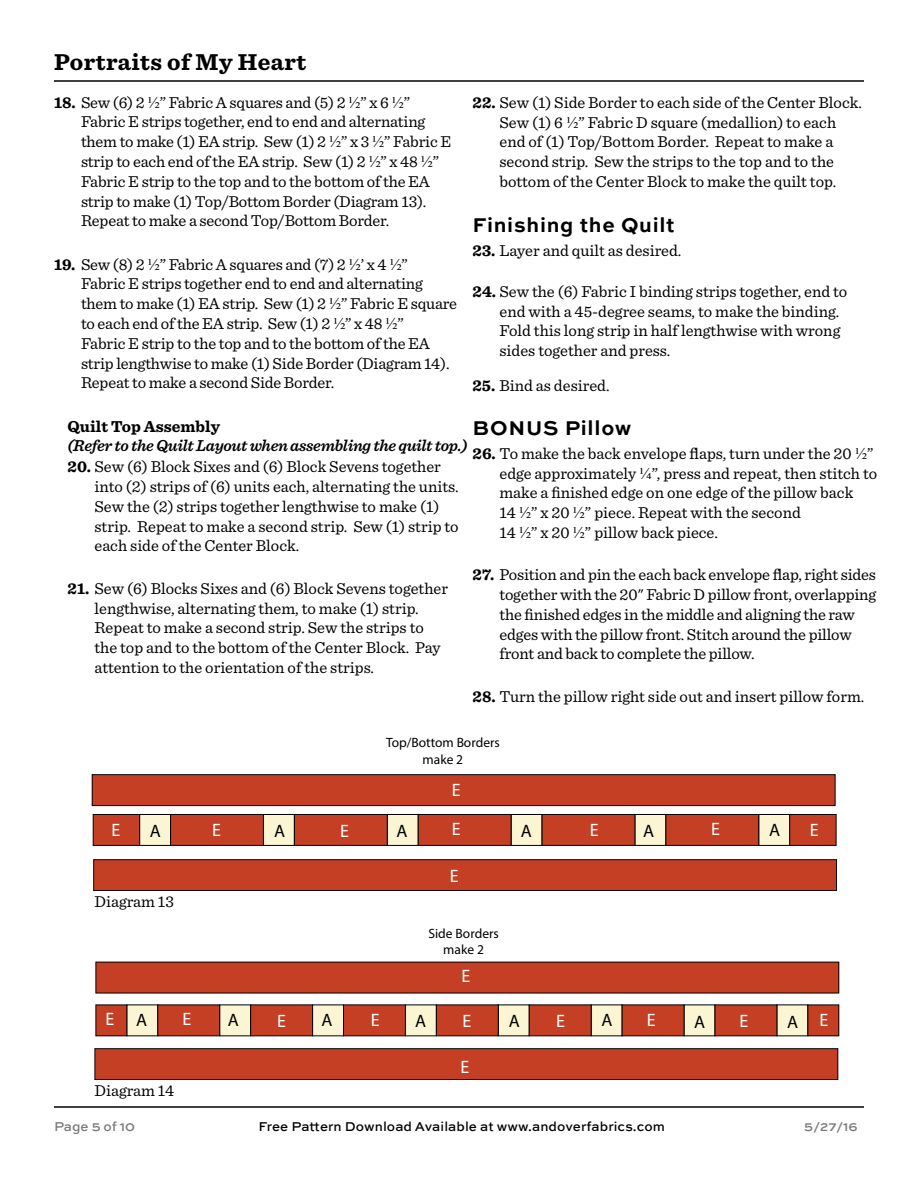
<style>
.page{position:relative;width:918px;height:1188px;background:#fff}
.page>*{position:absolute;margin:0;border:0;box-sizing:border-box;transform-origin:0 0}
.t1{font:700 24px "Sentinel";letter-spacing:.02em;color:#000}
.t2{font:700 21px "Sweet Sans Pro";letter-spacing:.035em;color:#000}
.t3{font:18px/39.5px "Myriad Pro";color:#fff}
.t4{font:18px "Myriad Pro";color:#000}
.t5{font:16.5px/19.8px "Sentinel";letter-spacing:-.005em;color:#000}
.t6{font:italic 600 16.5px "Sentinel";letter-spacing:-.02em;color:#000}
.t7{font:700 16.5px "Sentinel";color:#000}
.t8{font:500 13.5px "Sweet Sans Pro";letter-spacing:.005em;color:#000}
.t9{font:13.5px/16.2px "Myriad Pro";color:#000;text-align:center}
.t10{font:500 13.5px "Sweet Sans Pro";color:#77787b}
.s1{font-weight:700}
.s2{font-family:"Times New Roman"}
</style>
<div class="page">
<hr style="left:54px;top:80px;width:810px;height:2px;background:#000">
<hr style="left:54px;top:1106px;width:810px;height:2px;background:#000">
<div style="left:92px;top:775px;width:743px;height:31px;background:#c43f24"></div>
<div style="left:92px;top:774px;width:744px;height:32px;border:1px solid #000"></div>
<div style="left:94px;top:860px;width:743px;height:31px;background:#c43f24"></div>
<div style="left:93px;top:859px;width:744px;height:32px;border:1px solid #000"></div>
<div style="left:139px;top:814px;width:32px;height:32px;background:#fcf5d4;border:1px solid #000"></div>
<div style="left:263px;top:814px;width:32px;height:32px;background:#fcf5d4;border:1px solid #000"></div>
<div style="left:387px;top:814px;width:32px;height:32px;background:#fcf5d4;border:1px solid #000"></div>
<div style="left:511px;top:814px;width:31px;height:32px;background:#fcf5d4;border:1px solid #000"></div>
<div style="left:635px;top:814px;width:31px;height:32px;background:#fcf5d4;border:1px solid #000"></div>
<div style="left:758px;top:814px;width:32px;height:32px;background:#fcf5d4;border:1px solid #000"></div>
<div style="left:93px;top:814px;width:47px;height:32px;background:#c43f24;border:1px solid #000"></div>
<div style="left:170px;top:814px;width:94px;height:32px;background:#c43f24;border:1px solid #000"></div>
<div style="left:294px;top:814px;width:94px;height:32px;background:#c43f24;border:1px solid #000"></div>
<div style="left:418px;top:814px;width:93px;height:32px;background:#c43f24;border:1px solid #000"></div>
<div style="left:542px;top:814px;width:93px;height:32px;background:#c43f24;border:1px solid #000"></div>
<div style="left:666px;top:814px;width:93px;height:32px;background:#c43f24;border:1px solid #000"></div>
<div style="left:790px;top:814px;width:46px;height:31px;background:#c43f24"></div>
<div style="left:789px;top:814px;width:48px;height:32px;border:1px solid #000"></div>
<div style="left:777px;top:1005px;width:31px;height:31px;background:#fcf5d4"></div>
<div style="left:808px;top:1005px;width:31px;height:31px;background:#c43f24"></div>
<div style="left:684px;top:1005px;width:31px;height:31px;background:#fcf5d4;border:1px solid #000"></div>
<div style="left:591px;top:1005px;width:31px;height:31px;background:#fcf5d4"></div>
<div style="left:498px;top:1005px;width:32px;height:31px;background:#fcf5d4"></div>
<div style="left:405px;top:1005px;width:32px;height:31px;background:#fcf5d4"></div>
<div style="left:312px;top:1005px;width:32px;height:31px;background:#fcf5d4"></div>
<div style="left:219px;top:1005px;width:32px;height:31px;background:#fcf5d4"></div>
<div style="left:126px;top:1005px;width:32px;height:31px;background:#fcf5d4"></div>
<div style="left:96px;top:1005px;width:31px;height:31px;background:#c43f24"></div>
<div style="left:157px;top:1005px;width:63px;height:31px;background:#c43f24;border:1px solid #000"></div>
<div style="left:715px;top:1005px;width:62px;height:31px;background:#c43f24"></div>
<div style="left:250px;top:1005px;width:63px;height:31px;background:#c43f24;border:1px solid #000"></div>
<div style="left:343px;top:1005px;width:63px;height:31px;background:#c43f24;border:1px solid #000"></div>
<div style="left:436px;top:1005px;width:63px;height:31px;background:#c43f24;border:1px solid #000"></div>
<div style="left:529px;top:1005px;width:63px;height:31px;background:#c43f24;border:1px solid #000"></div>
<div style="left:622px;top:1005px;width:62px;height:31px;background:#c43f24"></div>
<div style="left:96px;top:962px;width:743px;height:31px;background:#c43f24"></div>
<div style="left:95px;top:1049px;width:743px;height:31px;background:#c43f24"></div>
<div style="left:94px;top:1048px;width:744px;height:32px;border:1px solid #000"></div>
<h1 class="t1" style="left:54px;top:43px;width:254px">Portraits of My Heart</h1>
<p class="t5" style="left:54px;top:91px;width:358px"><span class="s1">18.</span> Sew (6) 2 <span class="s2">½</span>” Fabric A squares and (5) 2 <span class="s2">½</span>” x 6 <span class="s2">½</span>”</p>
<p class="t5" style="left:81px;top:111px;width:372px">Fabric E strips together, end to end and alternating them to make (1) EA strip. Sew (1) 2 <span class="s2">½</span>” x 3 <span class="s2">½</span>” Fabric E strip to each end of the EA strip. Sew (1) 2 <span class="s2">½</span>” x 48 <span class="s2">½</span>” Fabric E strip to the top and to the bottom of the EA strip to make (1) Top/Bottom Border (Diagram 13).<br>Repeat to make a second Top/Bottom Border.</p>
<p class="t5" style="left:54px;top:253px;width:355px"><span class="s1">19.</span> Sew (8) 2 <span class="s2">½</span>” Fabric A squares and (7) 2 <span class="s2">½</span>’ x 4 <span class="s2">½</span>”</p>
<p class="t5" style="left:81px;top:273px;width:378px">Fabric E strips together end to end and alternating them to make (1) EA strip. Sew (1) 2 <span class="s2">½</span>” Fabric E square to each end of the EA strip. Sew (1) 2 <span class="s2">½</span>” x 48 <span class="s2">½</span>”<br>Fabric E strip to the top and to the bottom of the EA strip lengthwise to make (1) Side Border (Diagram 14).<br>Repeat to make a second Side Border.</p>
<p class="t5" style="left:472px;top:91px;width:391px"><span class="s1">22.</span> Sew (1) Side Border to each side of the Center Block.</p>
<p class="t5" style="left:499px;top:111px;width:338px">Sew (1) 6 <span class="s2">½</span>” Fabric D square (medallion) to each end of (1) Top/Bottom Border. Repeat to make a second strip. Sew the strips to the top and to the bottom of the Center Block to make the quilt top.</p>
<p class="t2" style="left:472px;top:209px;width:204px">Finishing the Quilt</p>
<p class="t5" style="left:472px;top:240px;width:211px"><span class="s1">23.</span> Layer and quilt as desired.</p>
<p class="t5" style="left:472px;top:280px;width:376px"><span class="s1">24.</span> Sew the (6) Fabric I binding strips together, end to</p>
<p class="t5" style="left:499px;top:300px;width:342px;text-align:justify">end with a 45-degree seams, to make the binding.<br>Fold this long strip in half lengthwise with wrong sides together and press.</p>
<p class="t5" style="left:472px;top:375px;width:139px"><span class="s1">25.</span> Bind as desired.</p>
<p class="t2" style="left:472px;top:412px;width:161px">BONUS Pillow</p>
<p class="t7" style="left:67px;top:413px;width:154px">Quilt Top Assembly</p>
<p class="t6" style="left:67px;top:433px;width:402px">(Refer to the Quilt Layout when assembling the quilt top.)</p>
<p class="t5" style="left:472px;top:442px;width:403px"><span class="s1">26.</span> To make the back envelope flaps, turn under the 20 <span class="s2">½</span>”</p>
<p class="t5" style="left:67px;top:456px;width:375px"><span class="s1">20.</span> Sew (6) Block Sixes and (6) Block Sevens together</p>
<p class="t5" style="left:499px;top:462px;width:379px">edge approximately <span class="s2">¼</span>”, press and repeat, then stitch to make a finished edge on one edge of the pillow back<br>14 <span class="s2">½</span>” x 20 <span class="s2">½</span>” piece. Repeat with the second<br>14 <span class="s2">½</span>” x 20 <span class="s2">½</span>” pillow back piece.</p>
<p class="t5" style="left:94px;top:476px;width:366px">into (2) strips of (6) units each, alternating the units.<br>Sew the (2) strips together lengthwise to make (1) strip. Repeat to make a second strip. Sew (1) strip to each side of the Center Block.</p>
<p class="t5" style="left:67px;top:577px;width:382px"><span class="s1">21.</span> Sew (6) Blocks Sixes and (6) Block Sevens together</p>
<p class="t5" style="left:94px;top:597px;width:348px">lengthwise, alternating them, to make (1) strip.<br>Repeat to make a second strip. Sew the strips to the top and to the bottom of the Center Block. Pay attention to the orientation of the strips.</p>
<p class="t5" style="left:472px;top:564px;width:405px"><span class="s1">27.</span> Position and pin the each back envelope flap, right sides</p>
<p class="t5" style="left:499px;top:584px;width:378px">together with the 20" Fabric D pillow front, overlapping the finished edges in the middle and aligning the raw edges with the pillow front. Stitch around the pillow front and back to complete the pillow.</p>
<p class="t5" style="left:472px;top:685px;width:393px"><span class="s1">28.</span> Turn the pillow right side out and insert pillow form.</p>
<p class="t9" style="left:386px;top:735px;width:115px">Top/Bottom Borders make 2</p>
<p class="t3" style="left:452px;top:769px;width:10px">E<br>E</p>
<p class="t3" style="left:450px;top:856px;width:10px">E</p>
<p class="t3" style="left:212px;top:810px;width:10px">E</p>
<p class="t3" style="left:340px;top:811px;width:10px">E</p>
<p class="t3" style="left:711px;top:809px;width:10px">E</p>
<p class="t3" style="left:810px;top:810px;width:10px">E</p>
<p class="t3" style="left:111px;top:810px;width:10px">E</p>
<p class="t3" style="left:590px;top:810px;width:10px">E</p>
<p class="t4" style="left:150px;top:820px;width:13px">A</p>
<p class="t4" style="left:274px;top:820px;width:13px">A</p>
<p class="t4" style="left:397px;top:820px;width:13px">A</p>
<p class="t4" style="left:521px;top:820px;width:13px">A</p>
<p class="t4" style="left:643px;top:820px;width:13px">A</p>
<p class="t4" style="left:769px;top:819px;width:13px">A</p>
<p class="t5" style="left:95px;top:891px;width:81px">Diagram 13</p>
<p class="t9" style="left:428px;top:925px;width:72px">Side Borders make 2</p>
<p class="t3" style="left:462px;top:956px;width:10px">E</p>
<p class="t3" style="left:105px;top:999px;width:10px">E</p>
<p class="t3" style="left:182px;top:999px;width:10px">E</p>
<p class="t3" style="left:277px;top:1001px;width:10px">E</p>
<p class="t3" style="left:371px;top:1000px;width:10px">E</p>
<p class="t3" style="left:462px;top:1001px;width:10px">E</p>
<p class="t3" style="left:556px;top:1001px;width:10px">E</p>
<p class="t3" style="left:647px;top:1000px;width:10px">E</p>
<p class="t3" style="left:740px;top:1001px;width:10px">E</p>
<p class="t3" style="left:819px;top:1000px;width:10px">E</p>
<p class="t4" style="left:136px;top:1008px;width:13px">A</p>
<p class="t4" style="left:228px;top:1008px;width:13px">A</p>
<p class="t4" style="left:322px;top:1008px;width:13px">A</p>
<p class="t4" style="left:415px;top:1009px;width:13px">A</p>
<p class="t4" style="left:509px;top:1009px;width:13px">A</p>
<p class="t4" style="left:602px;top:1008px;width:13px">A</p>
<p class="t4" style="left:694px;top:1010px;width:13px">A</p>
<p class="t4" style="left:787px;top:1010px;width:13px">A</p>
<p class="t5" style="left:95px;top:1080px;width:81px">Diagram 14</p>
<p class="t3" style="left:461px;top:1047px;width:10px">E</p>
<p class="t10" style="left:54px;top:1116px;width:83px">Page 5 of 10</p>
<p class="t8" style="left:259px;top:1117px;width:408px">Free Pattern Download Available at www.andoverfabrics.com</p>
<p class="t10" style="left:804px;top:1117px;width:55px">5/27/16</p>
</div>
